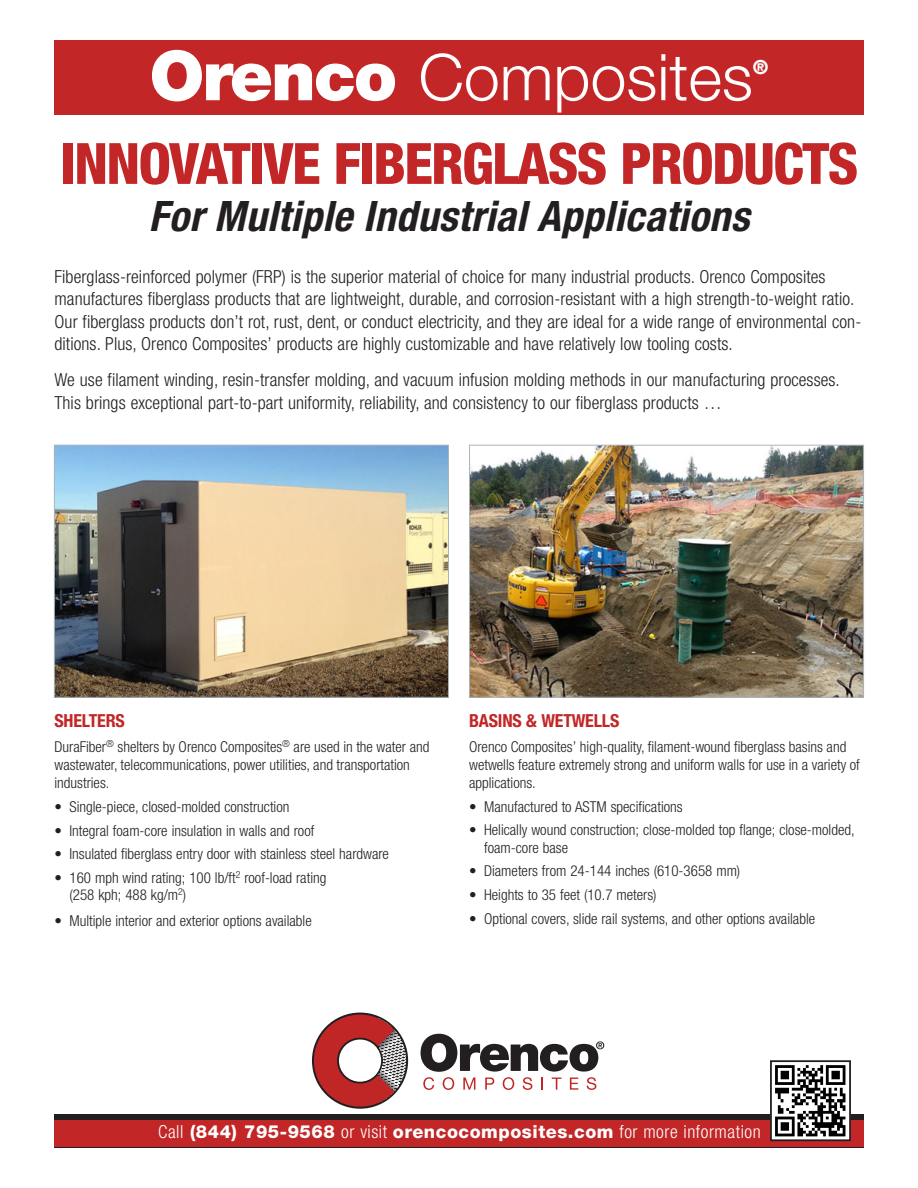
<style>
.page{position:relative;width:918px;height:1188px;background:#fff}
.page>*{position:absolute;margin:0;border:0;box-sizing:border-box;transform-origin:0 0}
.Logo_Font_Bold{font:300 64.5px "Helvetica Neue";color:#fff}
.Header_1_Red{font:800 condensed 57px "Helvetica Neue";letter-spacing:-.03em;color:#c22627}
.Sub_Head{font:italic 700 condensed 42px "Helvetica Neue";letter-spacing:.01em;color:#231f20}
.Logo_Font_Bold-2{font:900 19.5px "Helvetica Neue";color:#fff}
.Paragraph{font:300 condensed 18px/22.5px "Helvetica Neue";letter-spacing:.005em;color:#231f20}
.Paragraph-2{font:800 18px "Helvetica Neue";letter-spacing:.03em;color:#fff}
.Sub_Head_Red{font:700 condensed 18px "Helvetica Neue";letter-spacing:-.01em;color:#c22627}
.Text{font:300 condensed 15px/18px "Helvetica Neue";color:#231f20}
.s1{font-weight:900;font-size:69px}
.s2{font-weight:300;font-stretch:condensed}
</style>
<div class="page">
<img style="left:56px;top:447px;width:391px;height:249px">
<div style="left:54px;top:445px;width:395px;height:253px;border:1px solid #a9b6be"></div>
<img style="left:471px;top:447px;width:391px;height:249px">
<div style="left:469px;top:445px;width:395px;height:253px;border:1px solid #a9b6be"></div>
<div style="left:54px;top:40px;width:810px;height:75px;background:#c22627"></div>
<svg style="left:312px;top:1013px;width:97px;height:96px"></svg>
<svg style="left:421px;top:1034px;width:183px;height:56px"></svg>
<div style="left:54px;top:1114px;width:810px;height:34px;background:#231f20"></div>
<div style="left:54px;top:1120px;width:810px;height:28px;background:#c22627"></div>
<img style="left:773px;top:1065px;width:75px;height:73px">
<div style="left:770px;top:1060px;width:81px;height:81px;border:2px solid #231f20"></div>
<p class="Logo_Font_Bold" style="left:149px;top:38px;width:605px"><span class="s1">Orenco</span> Composites</p>
<p class="Logo_Font_Bold-2" style="left:753px;top:55px;width:17px">®</p>
<p class="Header_1_Red" style="left:60px;top:128px;width:800px">INNOVATIVE FIBERGLASS PRODUCTS</p>
<p class="Sub_Head" style="left:149px;top:191px;width:602px">For Multiple Industrial Applications</p>
<p class="Paragraph" style="left:54px;top:265px;width:808px">Fiberglass-reinforced polymer (FRP) is the superior material of choice for many industrial products. Orenco Composites manufactures fiberglass products that are lightweight, durable, and corrosion-resistant with a high strength-to-weight ratio.<br>Our fiberglass products don’t rot, rust, dent, or conduct electricity, and they are ideal for a wide range of environmental con&shy;ditions. Plus, Orenco Composites’ products are highly customizable and have relatively low tooling costs.</p>
<p class="Paragraph" style="left:54px;top:368px;width:787px">We use filament winding, resin-transfer molding, and vacuum infusion molding methods in our manufacturing processes.<br>This brings exceptional part-to-part uniformity, reliability, and consistency to our fiberglass products …</p>
<p class="Sub_Head_Red" style="left:54px;top:710px;width:72px">SHELTERS</p>
<p class="Text" style="left:54px;top:737px;width:376px">DuraFiber<sup>®</sup> shelters by Orenco Composites<sup>®</sup> are used in the water and wastewater, telecommunications, power utilities, and transportation industries.</p>
<p class="Text" style="left:54px;top:797px;width:236px">• Single-piece, closed-molded construction</p>
<p class="Text" style="left:54px;top:821px;width:261px">• Integral foam-core insulation in walls and roof</p>
<p class="Text" style="left:54px;top:845px;width:336px">• Insulated fiberglass entry door with stainless steel hardware</p>
<p class="Text" style="left:69px;top:869px;width:258px;line-height:17.2px;text-indent:-15px">• 160 mph wind rating; 100 lb/ft<sup>2</sup> roof-load rating (258 kph; 488 kg/m<sup>2</sup>)</p>
<p class="Text" style="left:54px;top:911px;width:259px">• Multiple interior and exterior options available</p>
<p class="Sub_Head_Red" style="left:469px;top:710px;width:152px">BASINS &amp; WETWELLS</p>
<p class="Text" style="left:469px;top:737px;width:392px">Orenco Composites’ high-quality, filament-wound fiberglass basins and wetwells feature extremely strong and uniform walls for use in a variety of applications.</p>
<p class="Text" style="left:469px;top:797px;width:215px">• Manufactured to ASTM specifications</p>
<p class="Text" style="left:484px;top:821px;width:372px;line-height:17.2px;text-indent:-15px">• Helically wound construction; close-molded top flange; close-molded, foam-core base</p>
<p class="Text" style="left:469px;top:862px;width:273px">• Diameters from 24-144 inches (610-3658 mm)</p>
<p class="Text" style="left:469px;top:886px;width:189px">• Heights to 35 feet (10.7 meters)</p>
<p class="Text" style="left:469px;top:909px;width:348px">• Optional covers, slide rail systems, and other options available</p>
<p class="Paragraph-2" style="left:158px;top:1121px;width:604px"><span class="s2">Call</span> (844) 795-9568 <span class="s2">or visit</span> orencocomposites.com <span class="s2">for more information</span></p>
</div>
